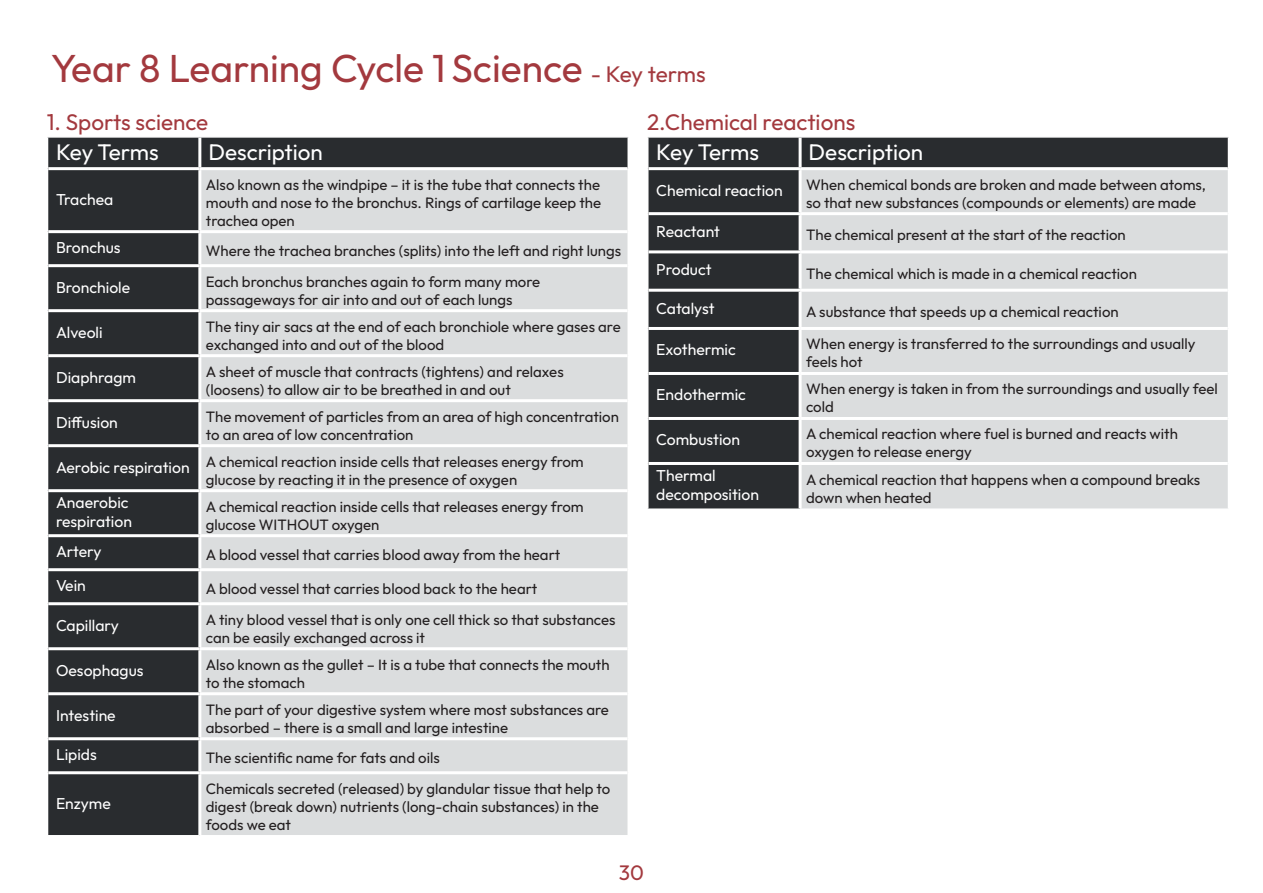
<style>
.page{position:relative;width:1263px;height:893px;background:#fff}
.page>*{position:absolute;margin:0;border:0;box-sizing:border-box;transform-origin:0 0}
.Heading_1{font:39px "Outfit";color:#a3393e}
.Heading_2_White{font:22.5px "Outfit";color:#fff}
.Heading_2{font:22.5px "Outfit";color:#a3393e}
.Contents_Heading{font:22.5px "Outfit";letter-spacing:-.01em;color:#a3393e}
.t1{font:21px "Outfit";color:#a3393e}
.Heading_3_White{font:15.75px/18.9px "Outfit";color:#fff}
.t2{font:15px/18px "Outfit";color:#231f20}
.s1{font-size:39px}
</style>
<div class="page">
<div style="left:48px;top:138px;width:579px;height:697px;background:#292c2f"></div>
<div style="left:201px;top:170px;width:426px;height:665px;background:#dbddde"></div>
<hr style="left:198px;top:138px;width:3px;height:29px;background:#fff">
<hr style="left:48px;top:167px;width:152px;height:3px;background:#fff">
<hr style="left:200px;top:167px;width:427px;height:3px;background:#fff">
<hr style="left:198px;top:170px;width:3px;height:60px;background:#fff">
<hr style="left:48px;top:230px;width:152px;height:3px;background:#fff">
<hr style="left:200px;top:230px;width:427px;height:3px;background:#fff">
<hr style="left:198px;top:233px;width:3px;height:31px;background:#fff">
<hr style="left:48px;top:264px;width:152px;height:3px;background:#fff">
<hr style="left:200px;top:264px;width:427px;height:3px;background:#fff">
<hr style="left:198px;top:267px;width:3px;height:42px;background:#fff">
<hr style="left:48px;top:309px;width:152px;height:3px;background:#fff">
<hr style="left:200px;top:309px;width:427px;height:3px;background:#fff">
<hr style="left:198px;top:312px;width:3px;height:42px;background:#fff">
<hr style="left:48px;top:354px;width:152px;height:3px;background:#fff">
<hr style="left:200px;top:354px;width:427px;height:3px;background:#fff">
<hr style="left:198px;top:357px;width:3px;height:42px;background:#fff">
<hr style="left:48px;top:399px;width:152px;height:3px;background:#fff">
<hr style="left:200px;top:399px;width:427px;height:3px;background:#fff">
<hr style="left:198px;top:402px;width:3px;height:42px;background:#fff">
<hr style="left:48px;top:444px;width:152px;height:3px;background:#fff">
<hr style="left:200px;top:444px;width:427px;height:3px;background:#fff">
<hr style="left:198px;top:447px;width:3px;height:42px;background:#fff">
<hr style="left:48px;top:489px;width:152px;height:3px;background:#fff">
<hr style="left:200px;top:489px;width:427px;height:3px;background:#fff">
<hr style="left:198px;top:492px;width:3px;height:42px;background:#fff">
<hr style="left:48px;top:534px;width:152px;height:3px;background:#fff">
<hr style="left:200px;top:534px;width:427px;height:3px;background:#fff">
<hr style="left:198px;top:537px;width:3px;height:31px;background:#fff">
<hr style="left:48px;top:568px;width:152px;height:3px;background:#fff">
<hr style="left:200px;top:568px;width:427px;height:3px;background:#fff">
<hr style="left:198px;top:571px;width:3px;height:31px;background:#fff">
<hr style="left:48px;top:602px;width:152px;height:3px;background:#fff">
<hr style="left:200px;top:602px;width:427px;height:3px;background:#fff">
<hr style="left:198px;top:605px;width:3px;height:42px;background:#fff">
<hr style="left:48px;top:647px;width:152px;height:3px;background:#fff">
<hr style="left:200px;top:647px;width:427px;height:3px;background:#fff">
<hr style="left:198px;top:650px;width:3px;height:42px;background:#fff">
<hr style="left:48px;top:692px;width:152px;height:3px;background:#fff">
<hr style="left:200px;top:692px;width:427px;height:3px;background:#fff">
<hr style="left:198px;top:695px;width:3px;height:42px;background:#fff">
<hr style="left:48px;top:737px;width:152px;height:3px;background:#fff">
<hr style="left:200px;top:737px;width:427px;height:3px;background:#fff">
<hr style="left:198px;top:740px;width:3px;height:31px;background:#fff">
<hr style="left:48px;top:771px;width:152px;height:3px;background:#fff">
<hr style="left:200px;top:771px;width:427px;height:3px;background:#fff">
<hr style="left:198px;top:774px;width:3px;height:61px;background:#fff">
<div style="left:648px;top:138px;width:580px;height:370px;background:#292c2f"></div>
<div style="left:802px;top:170px;width:426px;height:338px;background:#dbddde"></div>
<hr style="left:799px;top:138px;width:3px;height:29px;background:#fff">
<hr style="left:648px;top:167px;width:152px;height:3px;background:#fff">
<hr style="left:800px;top:167px;width:428px;height:3px;background:#fff">
<hr style="left:799px;top:170px;width:3px;height:42px;background:#fff">
<hr style="left:648px;top:212px;width:152px;height:3px;background:#fff">
<hr style="left:800px;top:212px;width:428px;height:3px;background:#fff">
<hr style="left:799px;top:215px;width:3px;height:35px;background:#fff">
<hr style="left:648px;top:250px;width:152px;height:3px;background:#fff">
<hr style="left:800px;top:250px;width:428px;height:3px;background:#fff">
<hr style="left:799px;top:253px;width:3px;height:36px;background:#fff">
<hr style="left:648px;top:289px;width:152px;height:3px;background:#fff">
<hr style="left:800px;top:289px;width:428px;height:3px;background:#fff">
<hr style="left:799px;top:292px;width:3px;height:35px;background:#fff">
<hr style="left:648px;top:327px;width:152px;height:3px;background:#fff">
<hr style="left:800px;top:327px;width:428px;height:3px;background:#fff">
<hr style="left:799px;top:330px;width:3px;height:42px;background:#fff">
<hr style="left:648px;top:372px;width:152px;height:3px;background:#fff">
<hr style="left:800px;top:372px;width:428px;height:3px;background:#fff">
<hr style="left:799px;top:375px;width:3px;height:42px;background:#fff">
<hr style="left:648px;top:417px;width:152px;height:3px;background:#fff">
<hr style="left:800px;top:417px;width:428px;height:3px;background:#fff">
<hr style="left:799px;top:420px;width:3px;height:42px;background:#fff">
<hr style="left:648px;top:462px;width:152px;height:3px;background:#fff">
<hr style="left:800px;top:462px;width:428px;height:3px;background:#fff">
<hr style="left:799px;top:465px;width:3px;height:43px;background:#fff">
<p class="Heading_1" style="left:51px;top:46px;width:396px">Year 8 Learning Cycle 1</p>
<p class="Contents_Heading" style="left:452px;top:61px;width:256px"><span class="s1">Science</span> - Key terms</p>
<p class="Heading_2" style="left:47px;top:109px;width:163px">1. Sports science</p>
<p class="Heading_2_White" style="left:56px;top:139px;width:104px">Key Terms</p>
<p class="Heading_2_White" style="left:208px;top:139px;width:116px">Description</p>
<p class="Heading_3_White" style="left:56px;top:189px;width:59px">Trachea</p>
<p class="t2" style="left:206px;top:175px;width:397px;text-align:justify">Also known as the windpipe – it is the tube that connects the mouth and nose to the bronchus. Rings of cartilage keep the trachea open</p>
<p class="Heading_3_White" style="left:56px;top:238px;width:66px">Bronchus</p>
<p class="t2" style="left:206px;top:242px;width:417px">Where the trachea branches (splits) into the left and right lungs</p>
<p class="Heading_3_White" style="left:56px;top:277px;width:76px">Bronchiole</p>
<p class="t2" style="left:206px;top:272px;width:336px">Each bronchus branches again to form many more passageways for air into and out of each lungs</p>
<p class="Heading_3_White" style="left:56px;top:322px;width:48px">Alveoli</p>
<p class="t2" style="left:206px;top:317px;width:416px">The tiny air sacs at the end of each bronchiole where gases are exchanged into and out of the blood</p>
<p class="Heading_3_White" style="left:56px;top:367px;width:81px">Diaphragm</p>
<p class="t2" style="left:206px;top:362px;width:359px">A sheet of muscle that contracts (tightens) and relaxes (loosens) to allow air to be breathed in and out</p>
<p class="Heading_3_White" style="left:56px;top:412px;width:63px">Diffusion</p>
<p class="t2" style="left:206px;top:407px;width:415px">The movement of particles from an area of high concentration to an area of low concentration</p>
<p class="Heading_3_White" style="left:56px;top:457px;width:135px">Aerobic respiration</p>
<p class="t2" style="left:206px;top:452px;width:379px">A chemical reaction inside cells that releases energy from glucose by reacting it in the presence of oxygen</p>
<p class="Heading_3_White" style="left:56px;top:493px;width:78px">Anaerobic respiration</p>
<p class="t2" style="left:206px;top:497px;width:379px">A chemical reaction inside cells that releases energy from glucose WITHOUT oxygen</p>
<p class="Heading_3_White" style="left:56px;top:542px;width:47px">Artery</p>
<p class="t2" style="left:206px;top:546px;width:356px">A blood vessel that carries blood away from the heart</p>
<p class="Heading_3_White" style="left:56px;top:576px;width:31px">Vein</p>
<p class="t2" style="left:206px;top:580px;width:333px">A blood vessel that carries blood back to the heart</p>
<p class="Heading_3_White" style="left:56px;top:615px;width:64px">Capillary</p>
<p class="t2" style="left:206px;top:610px;width:411px">A tiny blood vessel that is only one cell thick so that substances can be easily exchanged across it</p>
<p class="Heading_3_White" style="left:56px;top:660px;width:89px">Oesophagus</p>
<p class="t2" style="left:206px;top:655px;width:405px">Also known as the gullet – It is a tube that connects the mouth to the stomach</p>
<p class="Heading_3_White" style="left:56px;top:705px;width:61px">Intestine</p>
<p class="t2" style="left:206px;top:700px;width:405px">The part of your digestive system where most substances are absorbed – there is a small and large intestine</p>
<p class="Heading_3_White" style="left:56px;top:745px;width:42px">Lipids</p>
<p class="t2" style="left:206px;top:749px;width:235px">The scientific name for fats and oils</p>
<p class="Heading_3_White" style="left:56px;top:793px;width:56px">Enzyme</p>
<p class="t2" style="left:206px;top:779px;width:406px">Chemicals secreted (released) by glandular tissue that help to digest (break down) nutrients (long-chain substances) in the foods we eat</p>
<p class="Heading_2" style="left:647px;top:109px;width:210px">2.Chemical reactions</p>
<p class="Heading_2_White" style="left:656px;top:139px;width:104px">Key Terms</p>
<p class="Heading_2_White" style="left:809px;top:139px;width:116px">Description</p>
<p class="Heading_3_White" style="left:656px;top:180px;width:128px">Chemical reaction</p>
<p class="t2" style="left:806px;top:175px;width:401px">When chemical bonds are broken and made between atoms, so that new substances (compounds or elements) are made</p>
<p class="Heading_3_White" style="left:656px;top:222px;width:65px">Reactant</p>
<p class="t2" style="left:806px;top:226px;width:321px">The chemical present at the start of the reaction</p>
<p class="Heading_3_White" style="left:656px;top:260px;width:57px">Product</p>
<p class="t2" style="left:806px;top:264px;width:332px">The chemical which is made in a chemical reaction</p>
<p class="Heading_3_White" style="left:656px;top:299px;width:60px">Catalyst</p>
<p class="t2" style="left:806px;top:302px;width:314px">A substance that speeds up a chemical reaction</p>
<p class="Heading_3_White" style="left:656px;top:340px;width:81px">Exothermic</p>
<p class="t2" style="left:806px;top:335px;width:391px">When energy is transferred to the surroundings and usually feels hot</p>
<p class="Heading_3_White" style="left:656px;top:385px;width:91px">Endothermic</p>
<p class="t2" style="left:806px;top:380px;width:413px">When energy is taken in from the surroundings and usually feel cold</p>
<p class="Heading_3_White" style="left:656px;top:430px;width:85px">Combustion</p>
<p class="t2" style="left:806px;top:425px;width:373px">A chemical reaction where fuel is burned and reacts with oxygen to release energy</p>
<p class="Heading_3_White" style="left:656px;top:466px;width:104px">Thermal decomposition</p>
<p class="t2" style="left:806px;top:470px;width:396px">A chemical reaction that happens when a compound breaks down when heated</p>
<h3 class="t1" style="left:619px;top:861px;width:27px">30</h3>
</div>
